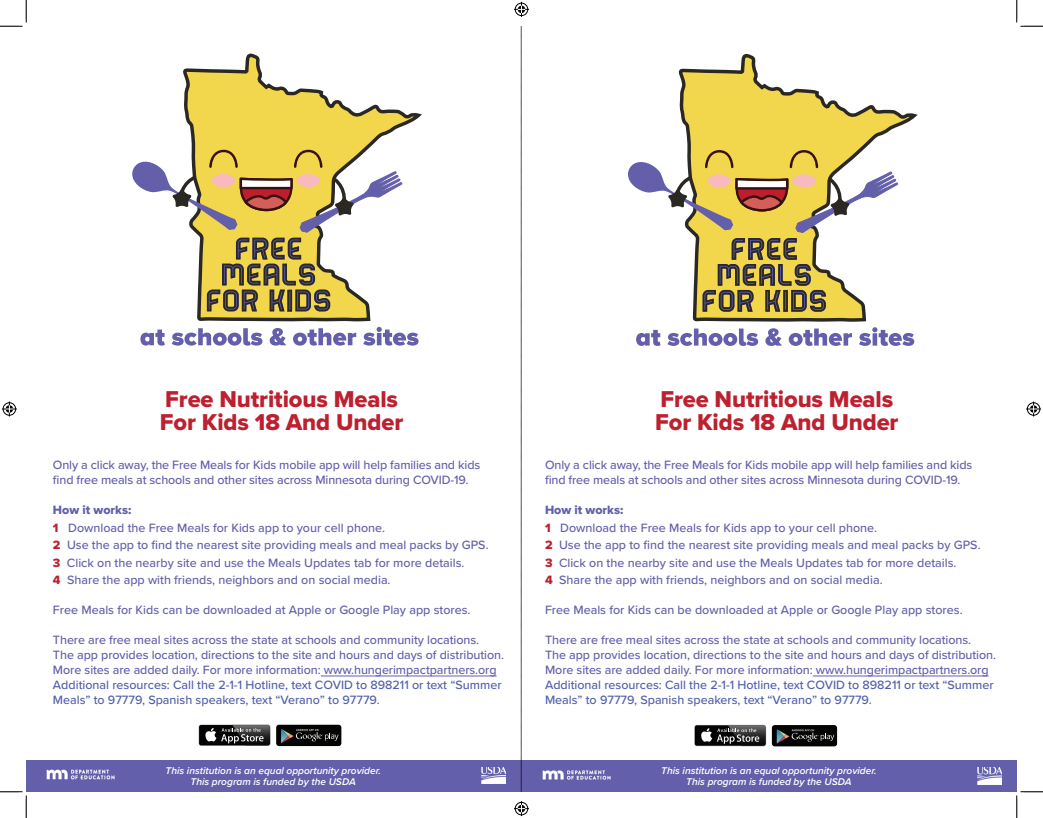
<style>
.page{position:relative;width:1043px;height:818px;background:#fff}
.page>*{position:absolute;margin:0;border:0;box-sizing:border-box;transform-origin:0 0}
.t1{font:23.75px/23.8px "Proxima Nova Extrabld";letter-spacing:-.005em;color:#bd202f}
.t2{font:500 12.5px/15px "Proxima Nova";letter-spacing:-.005em;color:#635faa}
.t3{font:500 12.5px/15px "Proxima Nova";color:#535fab}
.t4{font:12.5px "Proxima Nova Extrabld";color:#635faa}
.t5{font:italic 600 10.12px/11px "Proxima Nova";color:#fff;text-align:center}
.s1{font-family:"Proxima Nova Extrabld";font-weight:400;color:#bd202f}
</style>
<div class="page">
<hr style="left:321px;top:675px;width:175px;height:1px;background:#635faa">
<svg style="left:183px;top:54px;width:239px;height:289px"></svg>
<svg style="left:140px;top:329px;width:25px;height:16px"></svg>
<svg style="left:172px;top:328px;width:90px;height:17px"></svg>
<svg style="left:270px;top:328px;width:16px;height:17px"></svg>
<svg style="left:293px;top:328px;width:63px;height:17px"></svg>
<svg style="left:363px;top:327px;width:55px;height:18px"></svg>
<svg style="left:132px;top:150px;width:271px;height:161px"></svg>
<div style="left:26px;top:760px;width:990px;height:31px;background:#635faa"></div>
<img style="left:47px;top:769px;width:68px;height:11px">
<div style="left:276px;top:724px;width:65px;height:22px;background:#040503;border-radius:3px"></div>
<svg style="left:281px;top:729px;width:57px;height:14px"></svg>
<div style="left:199px;top:725px;width:71px;height:20px;background:#040503;border-radius:2px"></div>
<svg style="left:205px;top:724px;width:65px;height:19px"></svg>
<img style="left:481px;top:767px;width:25px;height:16px">
<svg style="left:678px;top:54px;width:239px;height:289px"></svg>
<svg style="left:636px;top:330px;width:24px;height:16px"></svg>
<svg style="left:667px;top:328px;width:91px;height:18px"></svg>
<svg style="left:765px;top:328px;width:17px;height:18px"></svg>
<svg style="left:788px;top:328px;width:64px;height:18px"></svg>
<svg style="left:859px;top:327px;width:55px;height:19px"></svg>
<svg style="left:628px;top:150px;width:270px;height:162px"></svg>
<img style="left:542px;top:770px;width:69px;height:10px">
<div style="left:772px;top:725px;width:65px;height:21px;background:#040503;border-radius:3px"></div>
<svg style="left:776px;top:729px;width:58px;height:14px"></svg>
<svg style="left:694px;top:724px;width:72px;height:22px"></svg>
<div style="left:694px;top:725px;width:71px;height:20px;background:#040503;border-radius:2px"></div>
<img style="left:727px;top:724px;width:39px;height:22px">
<img style="left:728px;top:725px;width:37px;height:20px">
<svg style="left:701px;top:728px;width:58px;height:15px"></svg>
<img style="left:977px;top:767px;width:24px;height:17px">
<svg style="left:521px;top:26px;width:1px;height:765px"></svg>
<hr style="left:812px;top:675px;width:176px;height:1px;background:#635faa">
<svg style="left:0;top:0;width:27px;height:27px"></svg>
<svg style="left:0;top:791px;width:27px;height:27px"></svg>
<svg style="left:1016px;top:0;width:26px;height:27px"></svg>
<svg style="left:1015px;top:790px;width:27px;height:28px"></svg>
<svg style="left:514px;top:2px;width:15px;height:15px"></svg>
<svg style="left:514px;top:801px;width:15px;height:15px"></svg>
<svg style="left:2px;top:401px;width:15px;height:15px"></svg>
<svg style="left:1026px;top:401px;width:15px;height:15px"></svg>
<h1 class="t1" style="left:160px;top:386px;width:245px">Free Nutritious Meals<br>For Kids 18 And Under</h1>
<p class="t2" style="left:53px;top:457px;width:429px">Only a click away, the Free Meals for Kids mobile app will help families and kids find free meals at schools and other sites across Minnesota during COVID-19.</p>
<p class="t4" style="left:53px;top:500px;width:80px">How it works:</p>
<p class="t2" style="left:53px;top:518px;width:437px;line-height:17.5px"><span class="s1">1</span> Download the Free Meals for Kids app to your cell phone.<br><span class="s1">2</span> Use the app to find the nearest site providing meals and meal packs by GPS.<br><span class="s1">3</span> Click on the nearby site and use the Meals Updates tab for more details.<br><span class="s1">4</span> Share the app with friends, neighbors and on social media.</p>
<p class="t2" style="left:53px;top:602px;width:419px">Free Meals for Kids can be downloaded at Apple or Google Play app stores.</p>
<p class="t2" style="left:53px;top:632px;width:452px">There are free meal sites across the state at schools and community locations.<br>The app provides location, directions to the site and hours and days of distribution.<br>More sites are added daily. For more information: www.hungerimpactpartners.org</p>
<p class="t3" style="left:53px;top:677px;width:450px">Additional resources: Call the 2-1-1 Hotline, text COVID to 898211 or text “Summer<br>Meals” to 97779, Spanish speakers, text “Verano” to 97779.</p>
<h1 class="t1" style="left:655px;top:386px;width:245px">Free Nutritious Meals<br>For Kids 18 And Under</h1>
<p class="t2" style="left:545px;top:457px;width:429px">Only a click away, the Free Meals for Kids mobile app will help families and kids find free meals at schools and other sites across Minnesota during COVID-19.</p>
<p class="t4" style="left:545px;top:500px;width:80px">How it works:</p>
<p class="t2" style="left:545px;top:518px;width:437px;line-height:17.5px"><span class="s1">1</span> Download the Free Meals for Kids app to your cell phone.<br><span class="s1">2</span> Use the app to find the nearest site providing meals and meal packs by GPS.<br><span class="s1">3</span> Click on the nearby site and use the Meals Updates tab for more details.<br><span class="s1">4</span> Share the app with friends, neighbors and on social media.</p>
<p class="t2" style="left:545px;top:602px;width:419px">Free Meals for Kids can be downloaded at Apple or Google Play app stores.</p>
<p class="t2" style="left:545px;top:632px;width:452px">There are free meal sites across the state at schools and community locations.<br>The app provides location, directions to the site and hours and days of distribution.<br>More sites are added daily. For more information: www.hungerimpactpartners.org</p>
<p class="t3" style="left:545px;top:677px;width:450px">Additional resources: Call the 2-1-1 Hotline, text COVID to 898211 or text “Summer<br>Meals” to 97779, Spanish speakers, text “Verano” to 97779.</p>
<p class="t5" style="left:165px;top:764px;width:217px">This institution is an equal opportunity provider.<br>This program is funded by the USDA</p>
<p class="t5" style="left:661px;top:765px;width:217px">This institution is an equal opportunity provider.<br>This program is funded by the USDA</p>
</div>
